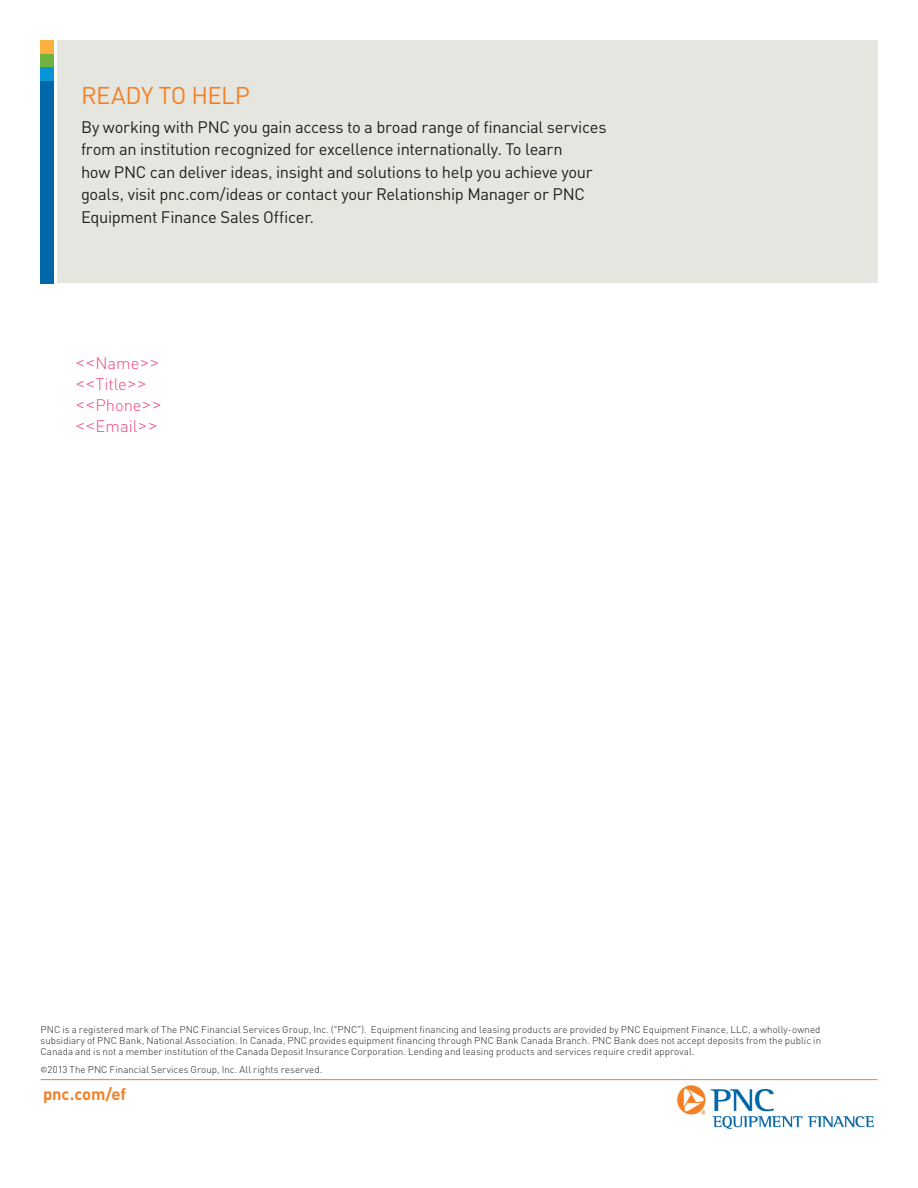
<style>
.page{position:relative;width:918px;height:1188px;background:#fff}
.page>*{position:absolute;margin:0;border:0;box-sizing:border-box;transform-origin:0 0}
.Paragraph_Style_1{font:24px "PNC Sans";letter-spacing:-.025em;color:#f48026}
.Paragraph_Style_1-2{font:16.5px/22.5px "PNC Sans";letter-spacing:-.02em;color:#231f20}
.DARKBLUE_BULLET{font:300 16.5px "PNC Sans";color:#f0477b}
.Paragraph_Style_1-3{font:700 16.5px "PNC Sans";letter-spacing:-.005em;color:#f48026}
.t1{font:300 9.75px/11.2px "PNC Sans";letter-spacing:.005em;color:#231f20;text-align:justify}
</style>
<div class="page">
<hr style="left:40px;top:1079px;width:838px;height:1px;background:#f48026">
<div style="left:57px;top:40px;width:821px;height:244px;background:#e6e6e0"></div>
<div style="left:40px;top:40px;width:14px;height:14px;background:#fbb03f"></div>
<div style="left:40px;top:54px;width:14px;height:14px;background:#6cb43f"></div>
<div style="left:40px;top:68px;width:14px;height:13px;background:#0696d7"></div>
<div style="left:40px;top:81px;width:14px;height:203px;background:#0068a9"></div>
<img style="left:677px;top:1085px;width:197px;height:44px">
<p class="Paragraph_Style_1" style="left:81px;top:80px;width:170px">READY TO HELP</p>
<p class="Paragraph_Style_1-2" style="left:81px;top:115px;width:527px">By working with PNC you gain access to a broad range of financial services from an institution recognized for excellence internationally. To learn<br>how PNC can deliver ideas, insight and solutions to help you achieve your goals, visit pnc.com/ideas or contact your Relationship Manager or PNC Equipment Finance Sales Officer.</p>
<p class="DARKBLUE_BULLET" style="left:75px;top:353px;width:86px">&lt;&lt;Name&gt;&gt;</p>
<p class="DARKBLUE_BULLET" style="left:75px;top:374px;width:74px">&lt;&lt;Title&gt;&gt;</p>
<p class="DARKBLUE_BULLET" style="left:75px;top:395px;width:89px">&lt;&lt;Phone&gt;&gt;</p>
<p class="DARKBLUE_BULLET" style="left:75px;top:416px;width:84px">&lt;&lt;Email&gt;&gt;</p>
<p class="t1" style="left:40px;top:1024px;width:782px">PNC is a registered mark of The PNC Financial Services Group, Inc. (“PNC”). Equipment financing and leasing products are provided by PNC Equipment Finance, LLC, a wholly-owned subsidiary of PNC Bank, National Association. In Canada, PNC provides equipment financing through PNC Bank Canada Branch. PNC Bank does not accept deposits from the public in Canada and is not a member institution of the Canada Deposit Insurance Corporation. Lending and leasing products and services require credit approval.</p>
<p class="t1" style="left:40px;top:1064px;width:283px">©2013 The PNC Financial Services Group, Inc. All rights reserved.</p>
<p class="Paragraph_Style_1-3" style="left:43px;top:1083px;width:84px">pnc.com/ef</p>
</div>
